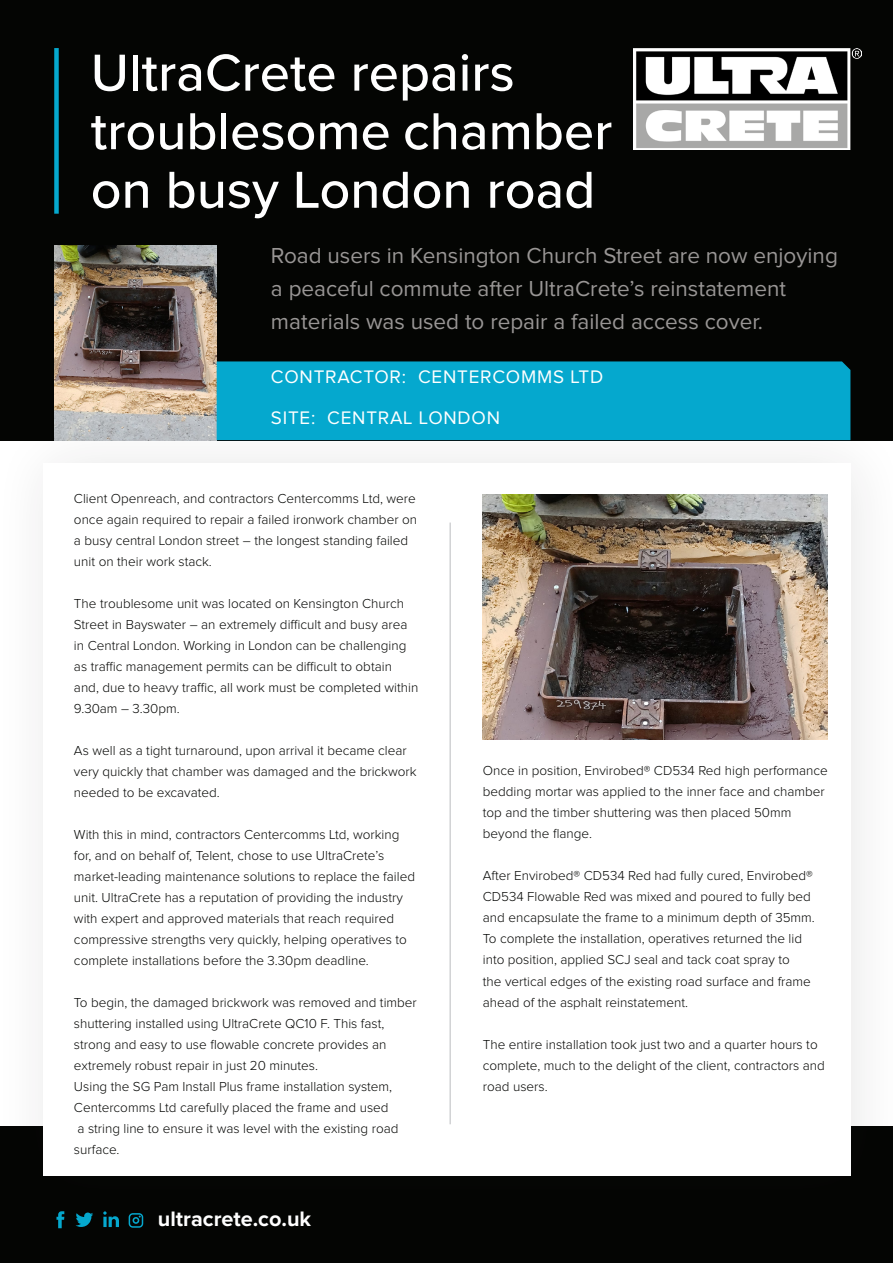
<style>
.page{position:relative;width:893px;height:1263px;background:#fff}
.page>*{position:absolute;margin:0;border:0;box-sizing:border-box;transform-origin:0 0}
.t1{font:500 53.85px/58.5px "Proxima Nova";color:#fff}
.t2{font:22.5px/32.8px "Proxima Nova";color:#999695}
.t3{font:700 21.75px "Proxima Nova";color:#fff}
.t4{font:18.9px "Proxima Nova";letter-spacing:.04em;color:#fff}
.t5{font:300 13.5px/21px "Proxima Nova";color:#040503}
</style>
<div class="page">
<div style="left:0;top:1127px;width:893px;height:136px;background:#040503"></div>
<div style="left:0;top:0;width:893px;height:440px;background:#040503"></div>
<img style="left:54px;top:245px;width:163px;height:162px">
<div style="left:54px;top:48px;width:5px;height:166px;background:#05a8ce"></div>
<div style="left:0;top:407px;width:893px;height:827px;background:#231f20;opacity:.11"></div>
<div style="left:43px;top:463px;width:807px;height:713px;background:#fff"></div>
<hr style="left:449px;top:522px;width:2px;height:602px;background:#d1d2d4">
<div style="left:217px;top:361px;width:633px;height:79px;background:#05a8ce"></div>
<img style="left:634px;top:48px;width:228px;height:102px">
<svg style="left:129px;top:1213px;width:14px;height:15px"></svg>
<img style="left:483px;top:494px;width:345px;height:245px">
<p class="t1" style="left:91px;top:41px;width:523px">UltraCrete repairs troublesome chamber on busy London road</p>
<p class="t2" style="left:271px;top:240px;width:568px">Road users in Kensington Church Street are now enjoying a peaceful commute after UltraCrete’s reinstatement materials was used to repair a failed access cover.</p>
<p class="t4" style="left:271px;top:368px;width:334px">CONTRACTOR: CENTERCOMMS LTD</p>
<p class="t4" style="left:271px;top:409px;width:231px">SITE: CENTRAL LONDON</p>
<p class="t5" style="left:74px;top:488px;width:345px">Client Openreach, and contractors Centercomms Ltd, were once again required to repair a failed ironwork chamber on a busy central London street – the longest standing failed unit on their work stack.</p>
<p class="t5" style="left:74px;top:593px;width:346px">The troublesome unit was located on Kensington Church Street in Bayswater – an extremely difficult and busy area in Central London. Working in London can be challenging as traffic management permits can be difficult to obtain and, due to heavy traffic, all work must be completed within 9.30am – 3.30pm.</p>
<p class="t5" style="left:74px;top:740px;width:344px">As well as a tight turnaround, upon arrival it became clear very quickly that chamber was damaged and the brickwork needed to be excavated.</p>
<p class="t5" style="left:74px;top:824px;width:343px">With this in mind, contractors Centercomms Ltd, working for, and on behalf of, Telent, chose to use UltraCrete’s market-leading maintenance solutions to replace the failed unit. UltraCrete has a reputation of providing the industry with expert and approved materials that reach required compressive strengths very quickly, helping operatives to complete installations before the 3.30pm deadline.</p>
<p class="t5" style="left:74px;top:992px;width:344px">To begin, the damaged brickwork was removed and timber shuttering installed using UltraCrete QC10 F. This fast, strong and easy to use flowable concrete provides an extremely robust repair in just 20 minutes.</p>
<p class="t5" style="left:74px;top:1076px;width:320px">Using the SG Pam Install Plus frame installation system,<br>Centercomms Ltd carefully placed the frame and used</p>
<p class="t5" style="left:74px;top:1118px;width:326px">a string line to ensure it was level with the existing road surface.</p>
<p class="t3" style="left:158px;top:1209px;width:155px">ultracrete.co.uk</p>
<p class="t5" style="left:483px;top:761px;width:347px">Once in position, Envirobed® CD534 Red high performance bedding mortar was applied to the inner face and chamber top and the timber shuttering was then placed 50mm beyond the flange.</p>
<p class="t5" style="left:483px;top:866px;width:333px">After Envirobed® CD534 Red had fully cured, Envirobed® CD534 Flowable Red was mixed and poured to fully bed and encapsulate the frame to a minimum depth of 35mm.<br>To complete the installation, operatives returned the lid into position, applied SCJ seal and tack coat spray to<br>the vertical edges of the existing road surface and frame ahead of the asphalt reinstatement.</p>
<p class="t5" style="left:483px;top:1034px;width:344px">The entire installation took just two and a quarter hours to complete, much to the delight of the client, contractors and road users.</p>
</div>
